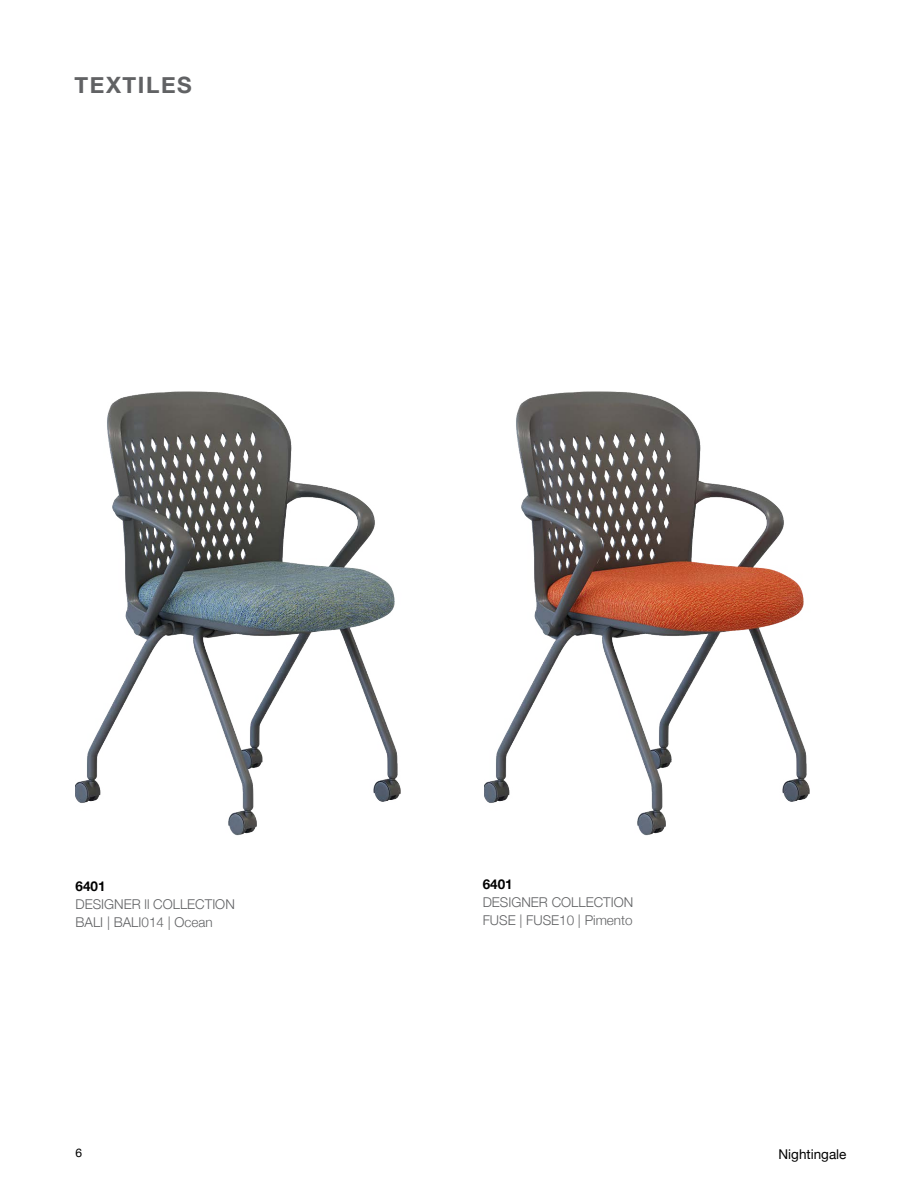
<style>
.page{position:relative;width:918px;height:1188px;background:#fff}
.page>*{position:absolute;margin:0;border:0;box-sizing:border-box;transform-origin:0 0}
.t1{font:700 22.5px "Helvetica Neue";color:#616264}
.t2{font:300 13.5px/18px "Helvetica Neue";color:#616264}
.t3{font:13.5px "Helvetica Neue";color:#000}
.t4{font:700 13.5px "Helvetica Neue";color:#000}
.t5{font:12px "Helvetica Neue";color:#000}
</style>
<div class="page">
<img style="left:76px;top:391px;width:325px;height:445px">
<img style="left:485px;top:391px;width:325px;height:445px">
<h1 class="t1" style="left:75px;top:67px;width:17px">TEXT</h1>
<h1 class="t1" style="left:138px;top:67px;width:24px">ILES</h1>
<p class="t4" style="left:76px;top:875px;width:32px">6401</p>
<p class="t2" style="left:76px;top:894px;width:161px">DESIGNER ll COLLECTION<br>BALI | BALI014 | Ocean</p>
<p class="t4" style="left:483px;top:874px;width:32px">6401</p>
<p class="t2" style="left:483px;top:893px;width:152px">DESIGNER COLLECTION<br>FUSE | FUSE10 | Pimento</p>
<p class="t5" style="left:76px;top:1144px;width:8px">6</p>
<p class="t3" style="left:779px;top:1144px;width:69px">Nightingale</p>
</div>
